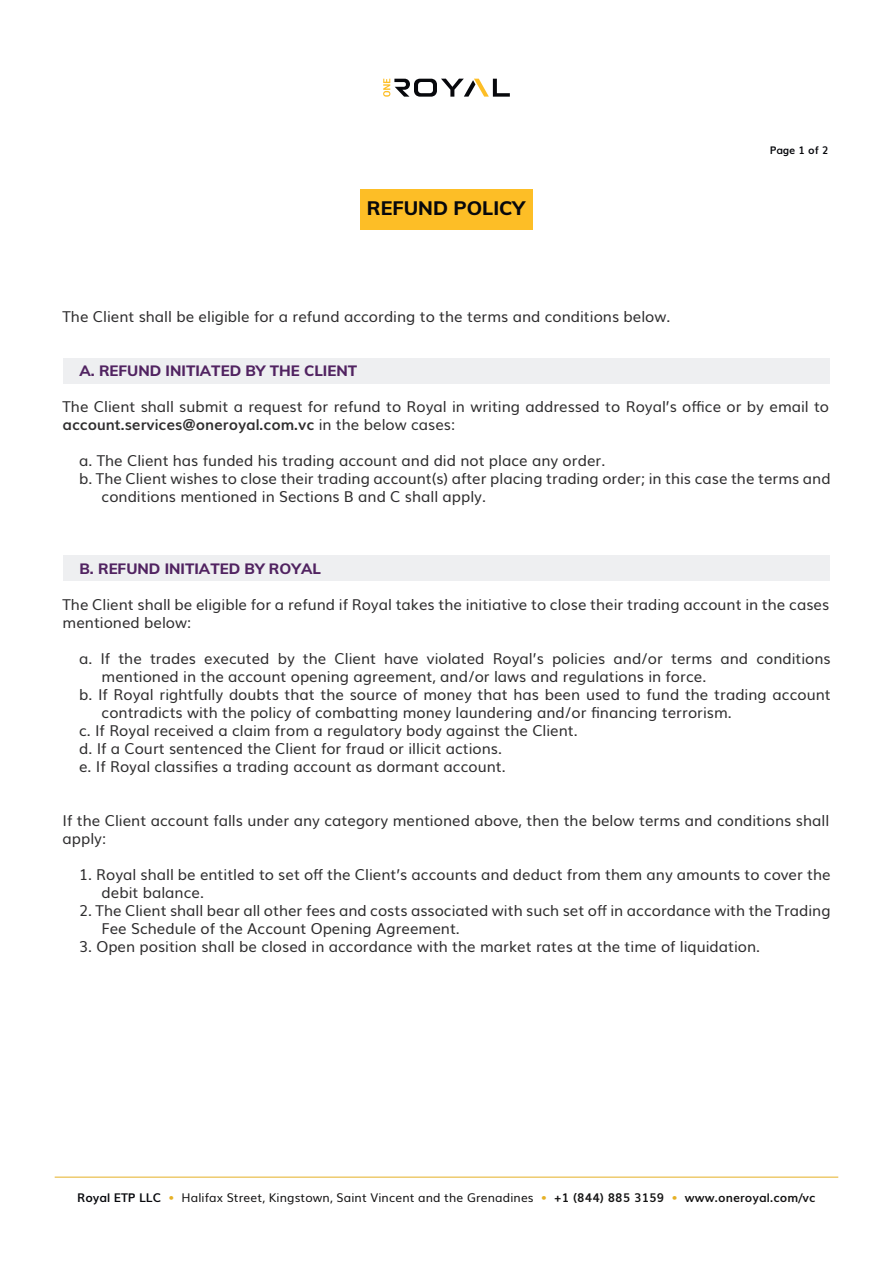
<style>
.page{position:relative;width:893px;height:1263px;background:#fff}
.page>*{position:absolute;margin:0;border:0;box-sizing:border-box;transform-origin:0 0}
.t1{font:800 19.5px "Muli";color:#07080c}
.t2{font:15px/18px "Muli";color:#2f2e2f}
.t3{font:800 15px "Muli";color:#512361}
.t4{font:12px "Muli";letter-spacing:.01em;color:#141313}
.t5{font:700 10.5px "Muli";color:#07080c}
.s1{font-weight:700}
.s2{font-weight:700;color:#07080c}
.s3{color:#e6b126}
.s4{font-weight:700;color:#e6b126}
</style>
<div class="page">
<div style="left:63px;top:358px;width:767px;height:25px;background:#eeeff1"></div>
<div style="left:63px;top:555px;width:767px;height:26px;background:#eeeff1"></div>
<div style="left:360px;top:189px;width:173px;height:41px;background:#fdbe26"></div>
<svg style="left:383px;top:79px;width:127px;height:18px"></svg>
<hr style="left:55px;top:1177px;width:783px;height:1px;background:#e6b126">
<h1 class="t1" style="left:367px;top:194px;width:160px">REFUND POLICY</h1>
<p class="t2" style="left:63px;top:306px;width:609px">The Client shall be eligible for a refund according to the terms and conditions below.</p>
<p class="t5" style="left:770px;top:142px;width:60px">Page 1 of 2</p>
<p class="t3" style="left:79px;top:359px;width:279px">A. REFUND INITIATED BY THE CLIENT</p>
<p class="t2" style="left:63px;top:396px;width:768px">The Client shall submit a request for refund to Royal in writing addressed to Royal’s office or by email to <span class="s1">account.services@oneroyal.com.vc</span> in the below cases:</p>
<p class="t2" style="left:79px;top:450px;width:528px">a. The Client has funded his trading account and did not place any order.</p>
<p class="t2" style="left:79px;top:468px;width:753px">b. The Client wishes to close their trading account(s) after placing trading order; in this case the terms and</p>
<p class="t2" style="left:102px;top:486px;width:386px">conditions mentioned in Sections B and C shall apply.</p>
<p class="t3" style="left:79px;top:557px;width:243px">B. REFUND INITIATED BY ROYAL</p>
<p class="t2" style="left:63px;top:594px;width:768px">The Client shall be eligible for a refund if Royal takes the initiative to close their trading account in the cases mentioned below:</p>
<p class="t2" style="left:79px;top:648px;width:753px">a. If the trades executed by the Client have violated Royal’s policies and/or terms and conditions</p>
<p class="t2" style="left:102px;top:666px;width:606px">mentioned in the account opening agreement, and/or laws and regulations in force.</p>
<p class="t2" style="left:79px;top:684px;width:753px">b. If Royal rightfully doubts that the source of money that has been used to fund the trading account</p>
<p class="t2" style="left:102px;top:702px;width:632px">contradicts with the policy of combatting money laundering and/or financing terrorism.</p>
<p class="t2" style="left:79px;top:720px;width:500px">c. If Royal received a claim from a regulatory body against the Client.</p>
<p class="t2" style="left:79px;top:738px;width:424px">d. If a Court sentenced the Client for fraud or illicit actions.</p>
<p class="t2" style="left:79px;top:756px;width:428px">e. If Royal classifies a trading account as dormant account.</p>
<p class="t2" style="left:63px;top:810px;width:768px">If the Client account falls under any category mentioned above, then the below terms and conditions shall apply:</p>
<p class="t2" style="left:102px;top:864px;width:731px;text-indent:-22px">1. Royal shall be entitled to set off the Client’s accounts and deduct from them any amounts to cover the debit balance.</p>
<p class="t2" style="left:102px;top:900px;width:731px;text-indent:-22px">2. The Client shall bear all other fees and costs associated with such set off in accordance with the Trading<br>Fee Schedule of the Account Opening Agreement.</p>
<p class="t2" style="left:79px;top:936px;width:683px">3. Open position shall be closed in accordance with the market rates at the time of liquidation.</p>
<p class="t4" style="left:77px;top:1188px;width:740px"><span class="s2">Royal ETP LLC</span> <span class="s3">•</span> Halifax Street, Kingstown, Saint Vincent and the Grenadines <span class="s4">•</span> <span class="s1">+1 (844) 885 3159</span> <span class="s4">•</span> <span class="s1">www.oneroyal.com/vc</span></p>
</div>
